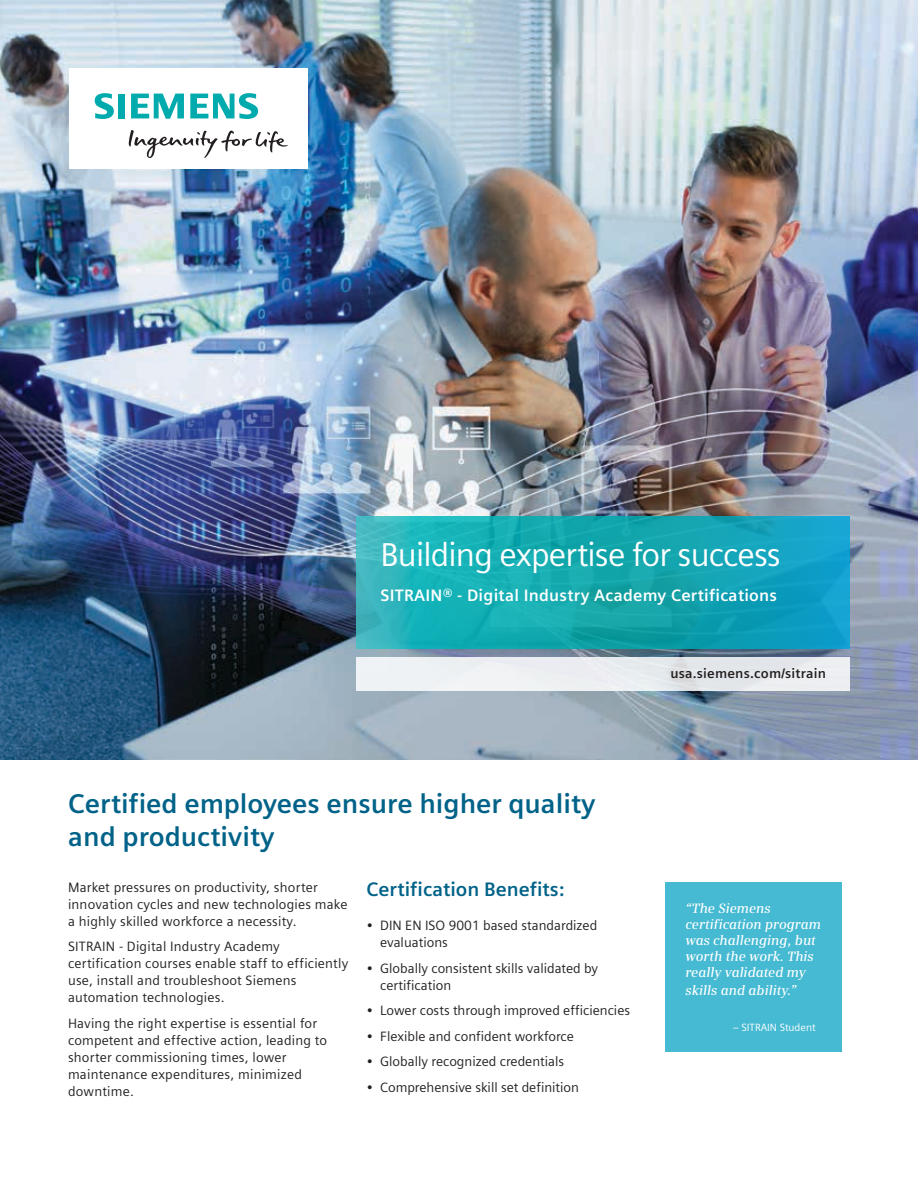
<style>
.page{position:relative;width:918px;height:1188px;background:#fff}
.page>*{position:absolute;margin:0;border:0;box-sizing:border-box;transform-origin:0 0}
.t1{font:33px "Siemens Sans";letter-spacing:-.025em;color:#fff}
.t2{font:700 27px/32.4px "Siemens Sans";color:#006288}
.t3{font:700 19.5px "Siemens Sans";color:#006288}
.t4{font:700 16.5px "Siemens Sans";letter-spacing:.015em;color:#fff}
.t5{font:13.5px/17px "Siemens Sans";letter-spacing:.015em;color:#231f20}
.t6{font:italic 600 13.5px/16.2px "Siemens Serif";color:#fff}
.t7{font:700 13.5px "Siemens Sans";letter-spacing:.015em;color:#231f20}
.t8{font:10.5px "Siemens Sans";color:#fff}
</style>
<div class="page">
<img style="left:0;top:0;width:918px;height:759px">
<div style="left:70px;top:68px;width:238px;height:101px;background:#fff"></div>
<svg style="left:129px;top:130px;width:159px;height:28px"></svg>
<svg style="left:95px;top:93px;width:30px;height:26px"></svg>
<svg style="left:131px;top:94px;width:53px;height:25px"></svg>
<svg style="left:190px;top:93px;width:68px;height:26px"></svg>
<svg style="left:357px;top:517px;width:493px;height:131px;background:#17a8b6"></svg>
<div style="left:357px;top:657px;width:493px;height:33px;background:#eceef2"></div>
<div style="left:665px;top:882px;width:176px;height:170px;background:#45bad2"></div>
<h1 class="t1" style="left:381px;top:536px;width:402px">Building expertise for success</h1>
<p class="t4" style="left:381px;top:586px;width:398px">SITRAIN® - Digital Industry Academy Certifications</p>
<p class="t7" style="left:670px;top:666px;width:157px">usa.siemens.com/sitrain</p>
<h2 class="t2" style="left:68px;top:788px;width:529px">Certified employees ensure higher quality and productivity</h2>
<p class="t5" style="left:68px;top:879px;width:281px">Market pressures on productivity, shorter innovation cycles and new technologies make a highly skilled workforce a necessity.</p>
<p class="t5" style="left:68px;top:938px;width:282px">SITRAIN - Digital Industry Academy certification courses enable staff to efficiently use, install and troubleshoot Siemens automation technologies.</p>
<p class="t5" style="left:68px;top:1015px;width:261px">Having the right expertise is essential for competent and effective action, leading to shorter commissioning times, lower maintenance expenditures, minimized downtime.</p>
<h3 class="t3" style="left:367px;top:878px;width:199px">Certification Benefits:</h3>
<p class="t5" style="left:380px;top:917px;width:219px;text-indent:-14px">• DIN EN ISO 9001 based standardized evaluations</p>
<p class="t5" style="left:380px;top:960px;width:219px;text-indent:-14px">• Globally consistent skills validated by certification</p>
<p class="t5" style="left:367px;top:1002px;width:265px">• Lower costs through improved efficiencies</p>
<p class="t5" style="left:367px;top:1028px;width:209px">• Flexible and confident workforce</p>
<p class="t5" style="left:367px;top:1053px;width:199px">• Globally recognized credentials</p>
<p class="t5" style="left:367px;top:1079px;width:214px">• Comprehensive skill set definition</p>
<p class="t6" style="left:686px;top:900px;width:137px">“The Siemens certification program was challenging, but worth the work. This really validated my</p>
<p class="t6" style="left:686px;top:983px;width:113px">skills and ability.”</p>
<p class="t8" style="left:733px;top:1022px;width:85px">– SITRAIN Student</p>
</div>
